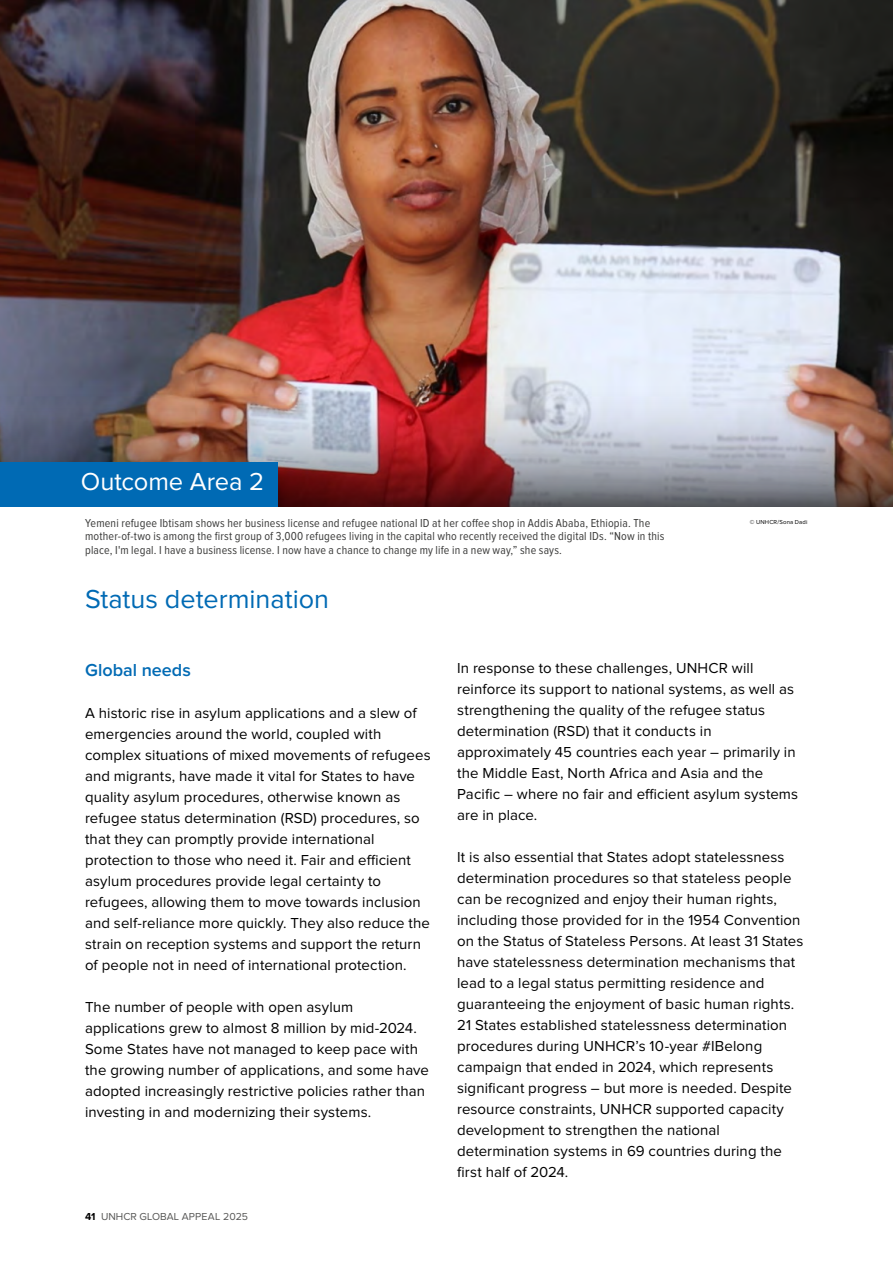
<style>
.page{position:relative;width:893px;height:1263px;background:#fff}
.page>*{position:absolute;margin:0;border:0;box-sizing:border-box;transform-origin:0 0}
.t1{font:27px "Proxima Nova";color:#006ab4}
.t2{font:25.5px "Proxima Nova";letter-spacing:-.005em;color:#fff}
.t3{font:600 18px "Proxima Nova";color:#006ab4}
.t4{font:15px/21px "Proxima Nova";letter-spacing:.005em;color:#000}
.t5{font:12px/13.5px "Proxima Nova Cond";letter-spacing:.015em;color:#3c3c3b}
.t6{font:10.5px "Proxima Nova";color:#575756}
.t7{font:6px "Proxima Nova";letter-spacing:.025em;color:#000}
.s1{font-weight:700;color:#000}
</style>
<div class="page">
<img style="left:0;top:0;width:893px;height:368px">
<img style="left:0;top:368px;width:893px;height:138px">
<div style="left:0;top:462px;width:277px;height:44px;background:#006ab4"></div>
<h2 class="t2" style="left:81px;top:470px;width:185px">Outcome Area 2</h2>
<p class="t5" style="left:85px;top:516px;width:581px">Yemeni refugee Ibtisam shows her business license and refugee national ID at her coffee shop in Addis Ababa, Ethiopia. The mother-of-two is among the first group of 3,000 refugees living in the capital who recently received the digital IDs. “Now in this place, I'm legal. I have a business license. I now have a chance to change my life in a new way,” she says.</p>
<h1 class="t1" style="left:85px;top:586px;width:246px">Status determination</h1>
<p class="t7" style="left:750px;top:519px;width:59px">© UNHCR/Sona Dadi</p>
<p class="t3" style="left:85px;top:660px;width:107px">Global needs</p>
<p class="t4" style="left:85px;top:703px;width:347px">A historic rise in asylum applications and a slew of emergencies around the world, coupled with complex situations of mixed movements of refugees and migrants, have made it vital for States to have quality asylum procedures, otherwise known as refugee status determination (RSD) procedures, so that they can promptly provide international protection to those who need it. Fair and efficient asylum procedures provide legal certainty to refugees, allowing them to move towards inclusion and self-reliance more quickly. They also reduce the strain on reception systems and support the return of people not in need of international protection.</p>
<p class="t4" style="left:85px;top:997px;width:345px">The number of people with open asylum applications grew to almost 8 million by mid-2024.<br>Some States have not managed to keep pace with the growing number of applications, and some have adopted increasingly restrictive policies rather than investing in and modernizing their systems.</p>
<p class="t6" style="left:85px;top:1212px;width:165px"><span class="s1">41</span> UNHCR GLOBAL APPEAL 2025</p>
<p class="t4" style="left:457px;top:658px;width:343px">In response to these challenges, UNHCR will reinforce its support to national systems, as well as strengthening the quality of the refugee status determination (RSD) that it conducts in approximately 45 countries each year – primarily in the Middle East, North Africa and Asia and the Pacific – where no fair and efficient asylum systems are in place.</p>
<p class="t4" style="left:457px;top:847px;width:348px">It is also essential that States adopt statelessness determination procedures so that stateless people can be recognized and enjoy their human rights, including those provided for in the 1954 Convention on the Status of Stateless Persons. At least 31 States have statelessness determination mechanisms that lead to a legal status permitting residence and guaranteeing the enjoyment of basic human rights.<br>21 States established statelessness determination procedures during UNHCR’s 10-year #IBelong campaign that ended in 2024, which represents significant progress – but more is needed. Despite resource constraints, UNHCR supported capacity development to strengthen the national determination systems in 69 countries during the first half of 2024.</p>
</div>
